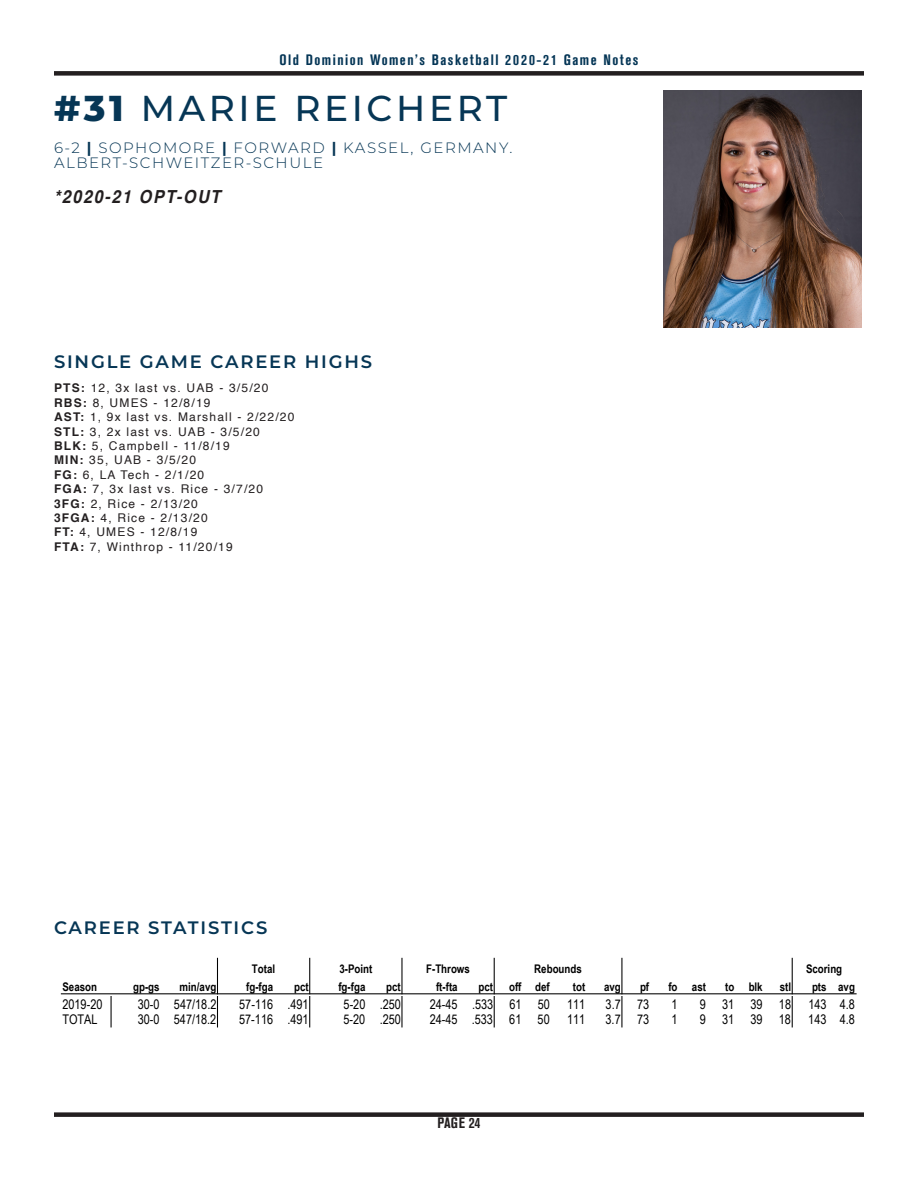
<style>
.page{position:relative;width:918px;height:1188px;background:#fff}
.page>*{position:absolute;margin:0;border:0;box-sizing:border-box;transform-origin:0 0}
.t1{font:500 36px "Montserrat";letter-spacing:.1em;color:#063655}
.t2{font:600 18px "Montserrat";letter-spacing:.1em;color:#063655}
.Records_text{font:italic 700 18px "Helvetica";letter-spacing:.1em;color:#231f20;scale:.9 1}
.t3{font:300 15px "Montserrat";letter-spacing:.1em;color:#063655}
.t4{font:700 condensed 15px "Akzidenz Grotesk BE";letter-spacing:.1em;color:#043555}
.t5{font:700 condensed 15px "Akzidenz Grotesk BE";letter-spacing:.01em;color:#231f20}
.t6{font:13.35px "Arial Narrow";color:#000}
.t7{font:12px "Helvetica";letter-spacing:.1em;color:#231f20}
.t8{font:700 11.85px "Arial Narrow";color:#000}
.s1{font-weight:800}
.s2{font-weight:700}
</style>
<div class="page">
<div style="left:54px;top:1112px;width:810px;height:5px;background:#231f20"></div>
<div style="left:54px;top:71px;width:810px;height:5px;background:#231f20"></div>
<img style="left:664px;top:91px;width:198px;height:237px">
<hr style="left:217px;top:958px;width:1px;height:36px;background:#000">
<hr style="left:309px;top:958px;width:1px;height:36px;background:#000">
<hr style="left:401px;top:958px;width:2px;height:36px;background:#000">
<hr style="left:494px;top:958px;width:1px;height:36px;background:#000">
<hr style="left:621px;top:958px;width:1px;height:36px;background:#000">
<hr style="left:792px;top:958px;width:1px;height:36px;background:#000">
<hr style="left:111px;top:997px;width:1px;height:30px;background:#000">
<hr style="left:217px;top:997px;width:1px;height:30px;background:#000">
<hr style="left:309px;top:997px;width:1px;height:30px;background:#000">
<hr style="left:401px;top:997px;width:2px;height:30px;background:#000">
<hr style="left:494px;top:997px;width:1px;height:30px;background:#000">
<hr style="left:621px;top:997px;width:1px;height:30px;background:#000">
<hr style="left:792px;top:997px;width:1px;height:30px;background:#000">
<hr style="left:61px;top:993px;width:795px;height:1px;background:#000">
<p class="t4" style="left:279px;top:51px;width:361px">Old Dominion Women’s Basketball 2020-21 Game Notes</p>
<p class="t1" style="left:54px;top:83px;width:455px"><span class="s1">#31</span> MARIE REICHERT</p>
<p class="t3" style="left:54px;top:137px;width:460px">6-2 <span class="s2">|</span> SOPHOMORE <span class="s2">|</span> FORWARD <span class="s2">|</span> KASSEL, GERMANY.</p>
<p class="t3" style="left:54px;top:152px;width:271px">ALBERT-SCHWEITZER-SCHULE</p>
<p class="Records_text" style="left:54px;top:181px;width:187px">*2020-21 OPT-OUT</p>
<p class="t2" style="left:54px;top:349px;width:320px">SINGLE GAME CAREER HIGHS</p>
<p class="t7" style="left:54px;top:379px;width:216px"><span class="s2">PTS:</span> 12, 3x last vs. UAB - 3/5/20</p>
<p class="t7" style="left:54px;top:393px;width:158px"><span class="s2">RBS:</span> 8, UMES - 12/8/19</p>
<p class="t7" style="left:54px;top:408px;width:242px"><span class="s2">AST:</span> 1, 9x last vs. Marshall - 2/22/20</p>
<p class="t7" style="left:54px;top:422px;width:207px"><span class="s2">STL:</span> 3, 2x last vs. UAB - 3/5/20</p>
<p class="t7" style="left:54px;top:437px;width:177px"><span class="s2">BLK:</span> 5, Campbell - 11/8/19</p>
<p class="t7" style="left:54px;top:451px;width:144px"><span class="s2">MIN:</span> 35, UAB - 3/5/20</p>
<p class="t7" style="left:54px;top:465px;width:152px"><span class="s2">FG:</span> 6, LA Tech - 2/1/20</p>
<p class="t7" style="left:54px;top:480px;width:211px"><span class="s2">FGA:</span> 7, 3x last vs. Rice - 3/7/20</p>
<p class="t7" style="left:54px;top:494px;width:145px"><span class="s2">3FG:</span> 2, Rice - 2/13/20</p>
<p class="t7" style="left:54px;top:509px;width:155px"><span class="s2">3FGA:</span> 4, Rice - 2/13/20</p>
<p class="t7" style="left:54px;top:523px;width:145px"><span class="s2">FT:</span> 4, UMES - 12/8/19</p>
<p class="t7" style="left:54px;top:537px;width:180px"><span class="s2">FTA:</span> 7, Winthrop - 11/20/19</p>
<p class="t2" style="left:54px;top:914px;width:215px">CAREER STATISTICS</p>
<p class="t8" style="left:252px;top:960px;width:25px">Total</p>
<p class="t8" style="left:339px;top:960px;width:34px">3-Point</p>
<p class="t8" style="left:426px;top:960px;width:45px">F-Throws</p>
<p class="t8" style="left:534px;top:960px;width:49px">Rebounds</p>
<p class="t8" style="left:806px;top:960px;width:38px">Scoring</p>
<p class="t8" style="left:62px;top:978px;width:36px">Season</p>
<p class="t8" style="left:133px;top:978px;width:28px">gp-gs</p>
<p class="t8" style="left:180px;top:978px;width:38px">min/avg</p>
<p class="t8" style="left:246px;top:978px;width:29px">fg-fga</p>
<p class="t8" style="left:294px;top:978px;width:16px">pct</p>
<p class="t8" style="left:338px;top:978px;width:29px">fg-fga</p>
<p class="t8" style="left:386px;top:978px;width:16px">pct</p>
<p class="t8" style="left:436px;top:978px;width:23px">ft-fta</p>
<p class="t8" style="left:479px;top:978px;width:16px">pct</p>
<p class="t8" style="left:509px;top:978px;width:42px">off def</p>
<p class="t8" style="left:573px;top:978px;width:14px">tot</p>
<p class="t8" style="left:604px;top:978px;width:18px">avg</p>
<p class="t8" style="left:640px;top:978px;width:11px">pf</p>
<p class="t8" style="left:668px;top:978px;width:39px">fo ast</p>
<p class="t8" style="left:725px;top:978px;width:39px">to blk</p>
<p class="t8" style="left:780px;top:978px;width:13px">stl</p>
<p class="t8" style="left:812px;top:978px;width:44px">pts avg</p>
<p class="t6" style="left:62px;top:994px;width:42px">2019-20</p>
<p class="t6" style="left:138px;top:994px;width:80px">30-0 547/18.2</p>
<p class="t6" style="left:239px;top:994px;width:71px">57-116 .491</p>
<p class="t6" style="left:344px;top:994px;width:59px">5-20 .250</p>
<p class="t6" style="left:430px;top:994px;width:122px">24-45 .533 61 50</p>
<p class="t6" style="left:567px;top:994px;width:20px">111</p>
<p class="t6" style="left:606px;top:994px;width:45px">3.7 73</p>
<p class="t6" style="left:672px;top:994px;width:8px">1</p>
<p class="t6" style="left:700px;top:994px;width:93px">9 31 39 18</p>
<p class="t6" style="left:808px;top:994px;width:48px">143 4.8</p>
<p class="t6" style="left:62px;top:1010px;width:37px">TOTAL</p>
<p class="t6" style="left:138px;top:1010px;width:80px">30-0 547/18.2</p>
<p class="t6" style="left:239px;top:1010px;width:71px">57-116 .491</p>
<p class="t6" style="left:344px;top:1010px;width:59px">5-20 .250</p>
<p class="t6" style="left:430px;top:1010px;width:122px">24-45 .533 61 50</p>
<p class="t6" style="left:567px;top:1010px;width:20px">111</p>
<p class="t6" style="left:606px;top:1010px;width:45px">3.7 73</p>
<p class="t6" style="left:671px;top:1010px;width:8px">1</p>
<p class="t6" style="left:700px;top:1010px;width:93px">9 31 39 18</p>
<p class="t6" style="left:808px;top:1010px;width:48px">143 4.8</p>
<p class="t5" style="left:437px;top:1114px;width:45px">PAGE 24</p>
</div>
